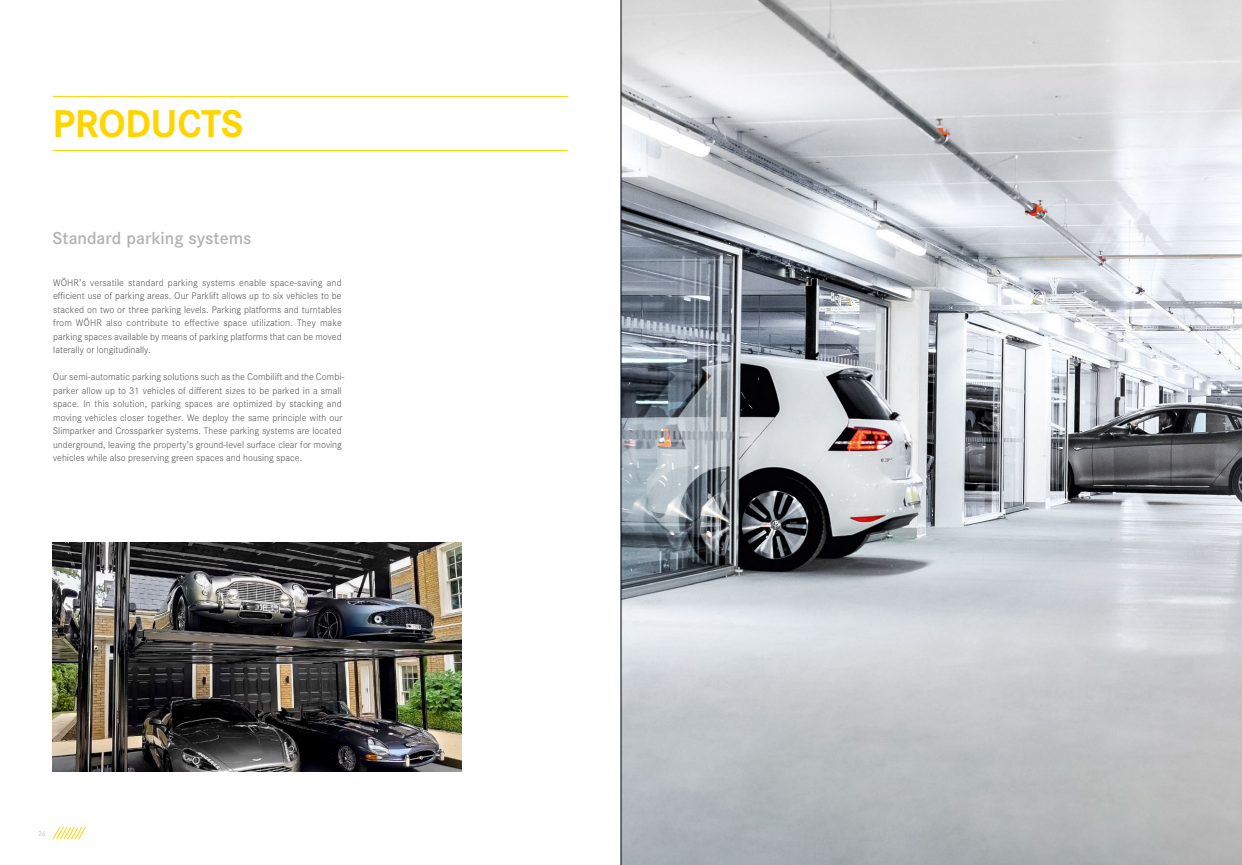
<style>
.page{position:relative;width:1242px;height:865px;background:#fff}
.page>*{position:absolute;margin:0;border:0;box-sizing:border-box;transform-origin:0 0}
.t1{font:700 38px "Corporate SBQ";letter-spacing:-.01em;color:#ffd500}
.t2{font:500 17px "Corporate SBQ";color:#b3b2b2}
.t3{font:300 9.5px/13.5px "Corporate SBQ";color:#575756;text-align:justify}
.t4{font:300 7px "Corporate SBQ";color:#b3b2b2}
</style>
<div class="page">
<img style="left:53px;top:542px;width:408px;height:229px">
<img style="left:622px;top:0;width:620px;height:865px">
<hr style="left:53px;top:96px;width:515px;height:1px;background:#ffd500">
<hr style="left:53px;top:150px;width:515px;height:1px;background:#ffd500">
<svg style="left:52px;top:827px;width:34px;height:12px"></svg>
<hr style="left:621px;top:0;width:1px;height:865px;background:#000">
<h1 class="t1" style="left:53px;top:100px;width:193px">PRODUCTS</h1>
<h2 class="t2" style="left:53px;top:227px;width:200px">Standard parking systems</h2>
<p class="t3" style="left:53px;top:275px;width:290px">WÖHR’s versatile standard parking systems enable space-saving and efficient use of parking areas. Our Parklift allows up to six vehicles to be stacked on two or three parking levels. Parking platforms and turntables from WÖHR also contribute to effective space utilization. They make parking spaces available by means of parking platforms that can be moved laterally or longitudinally.</p>
<p class="t3" style="left:53px;top:370px;width:293px;text-align:left">Our semi-automatic parking solutions such as the Combilift and the Combi&shy;parker allow up to 31 vehicles of different sizes to be parked in a small space. In this solution, parking spaces are optimized by stacking and moving vehicles closer together. We deploy the same principle with our Slimparker and Crossparker systems. These parking systems are located underground, leaving the property’s ground-level surface clear for moving vehicles while also preserving green spaces and housing space.</p>
<p class="t4" style="left:38px;top:829px;width:9px">26</p>
</div>
